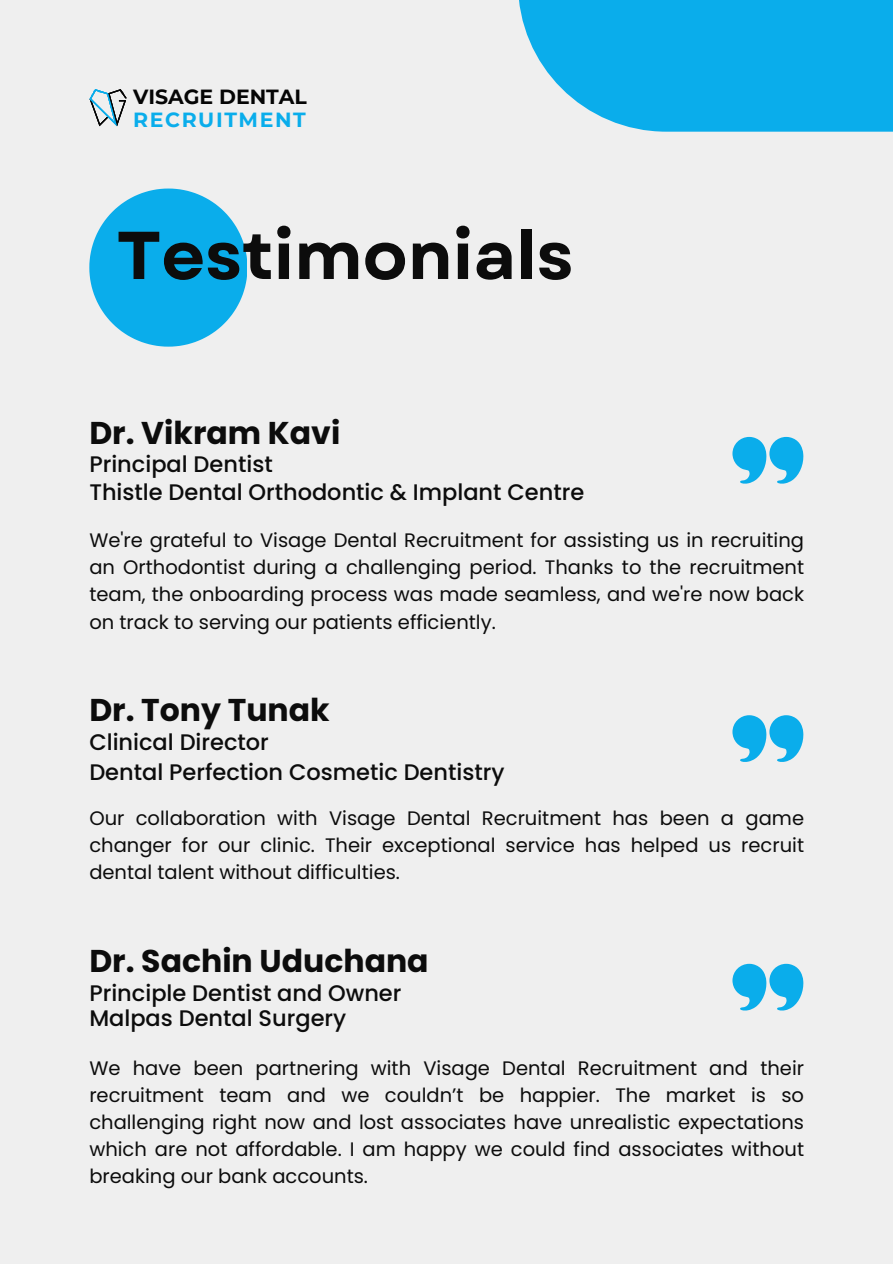
<style>
.page{position:relative;width:893px;height:1264px;background:#fff}
.page>*{position:absolute;margin:0;border:0;box-sizing:border-box;transform-origin:0 0}
.t1{font:700 67.5px "Garet";color:#0c0c0c}
.t2{font:700 31.5px "Poppins";color:#0c0c0c}
.t3{font:500 22.5px "Poppins";color:#0c0c0c}
.t4{font:700 20.4px "Montserrat";color:#050505}
.t5{font:700 20.4px "Montserrat";letter-spacing:.075em;color:#0aadeb}
.t6{font:19.5px/27px "Poppins";color:#0c0c0c;text-align:justify}
</style>
<div class="page">
<div style="left:0;top:0;width:892px;height:1263px;background:#efefef"></div>
<svg style="left:89px;top:188px;width:158px;height:158px"></svg>
<div style="left:518px;top:0;width:374px;height:132px;background:#0aadeb"></div>
<svg style="left:732px;top:437px;width:71px;height:47px"></svg>
<svg style="left:90px;top:89px;width:37px;height:37px"></svg>
<svg style="left:732px;top:715px;width:71px;height:47px"></svg>
<svg style="left:732px;top:963px;width:71px;height:47px"></svg>
<p class="t4" style="left:133px;top:84px;width:175px">VISAGE DENTAL</p>
<p class="t5" style="left:133px;top:107px;width:174px">RECRUITMENT</p>
<p class="t1" style="left:116px;top:207px;width:458px">Testimonials</p>
<p class="t2" style="left:89px;top:411px;width:252px">Dr. Vikram Kavi</p>
<p class="t3" style="left:89px;top:448px;width:185px">Principal Dentist</p>
<p class="t3" style="left:89px;top:477px;width:496px">Thistle Dental Orthodontic &amp; Implant Centre</p>
<p class="t6" style="left:89px;top:527px;width:716px">We're grateful to Visage Dental Recruitment for assisting us in recruiting an Orthodontist during a challenging period. Thanks to the recruitment team, the onboarding process was made seamless, and we're now back on track to serving our patients efficiently.</p>
<p class="t2" style="left:89px;top:688px;width:242px">Dr. Tony Tunak</p>
<p class="t3" style="left:89px;top:726px;width:181px">Clinical Director</p>
<p class="t3" style="left:89px;top:756px;width:416px">Dental Perfection Cosmetic Dentistry</p>
<p class="t6" style="left:89px;top:804px;width:716px">Our collaboration with Visage Dental Recruitment has been a game changer for our clinic. Their exceptional service has helped us recruit dental talent without difficulties.</p>
<p class="t2" style="left:89px;top:938px;width:341px">Dr. Sachin Uduchana</p>
<p class="t3" style="left:89px;top:976px;width:313px">Principle Dentist and Owner</p>
<p class="t3" style="left:89px;top:1002px;width:258px">Malpas Dental Surgery</p>
<p class="t6" style="left:89px;top:1054px;width:716px">We have been partnering with Visage Dental Recruitment and their recruitment team and we couldn’t be happier. The market is so challenging right now and lost associates have unrealistic expectations which are not affordable. I am happy we could find associates without breaking our bank accounts.</p>
</div>
